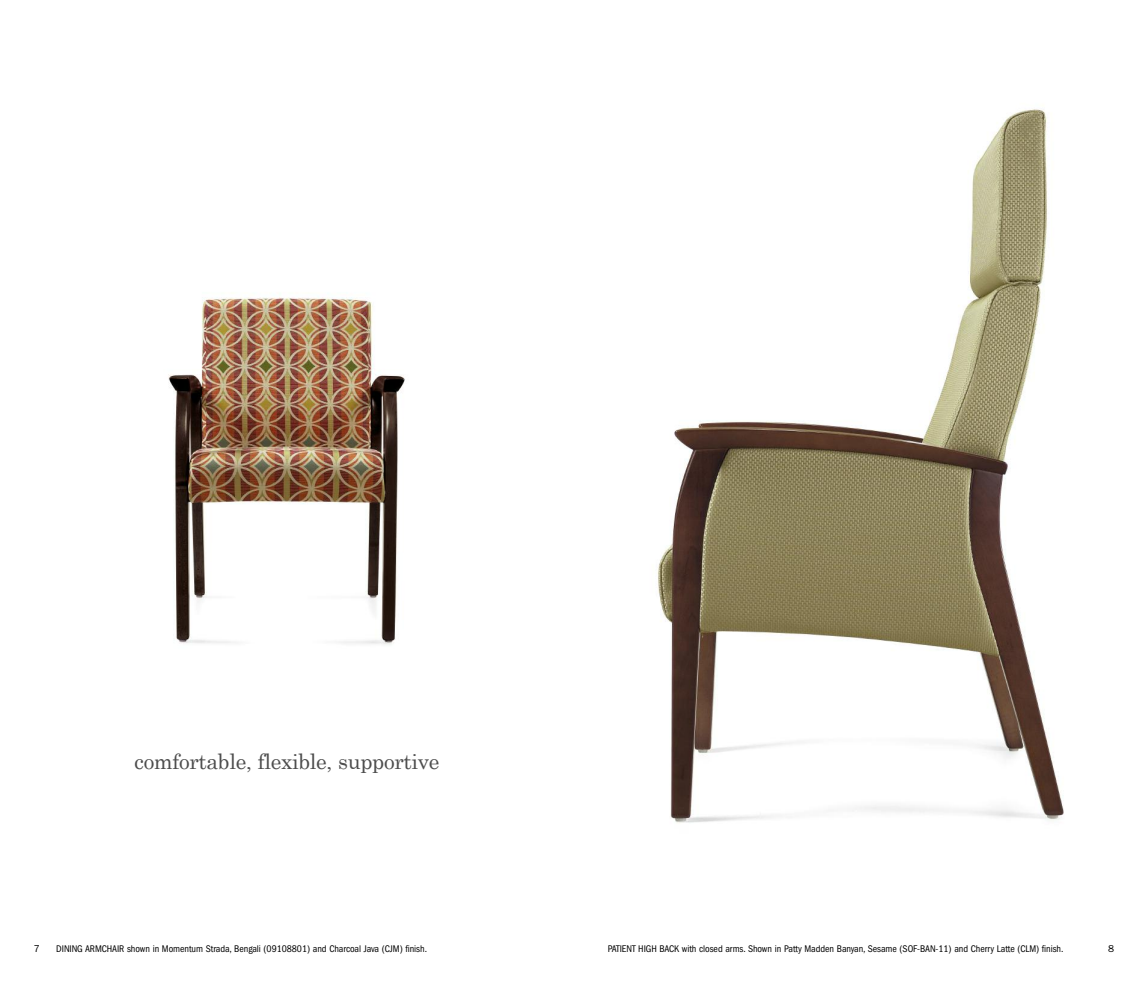
<style>
.page{position:relative;width:1148px;height:990px;background:#fff}
.page>*{position:absolute;margin:0;border:0;box-sizing:border-box;transform-origin:0 0}
.t1{font:21.25px "Century Schoolbook";letter-spacing:-.015em;color:#4d4d4d}
.t2{font:condensed 10px "ITC Franklin Gothic Std";letter-spacing:-.005em;color:#000}
.t3{font:10px "ITC Franklin Gothic Std";color:#000}
</style>
<div class="page">
<img style="left:657px;top:109px;width:407px;height:714px">
<img style="left:168px;top:297px;width:237px;height:348px">
<h1 class="t1" style="left:135px;top:749px;width:306px">comfortable, flexible, supportive</h1>
<p class="t3" style="left:34px;top:945px;width:7px">7</p>
<p class="t2" style="left:56px;top:945px;width:372px">DINING ARMCHAIR shown in Momentum Strada, Bengali (09108801) and Charcoal Java (CJM) finish.</p>
<p class="t2" style="left:608px;top:945px;width:457px">PATIENT HIGH BACK with closed arms. Shown in Patty Madden Banyan, Sesame (SOF-BAN-11) and Cherry Latte (CLM) finish.</p>
<p class="t3" style="left:1108px;top:945px;width:7px">8</p>
</div>
